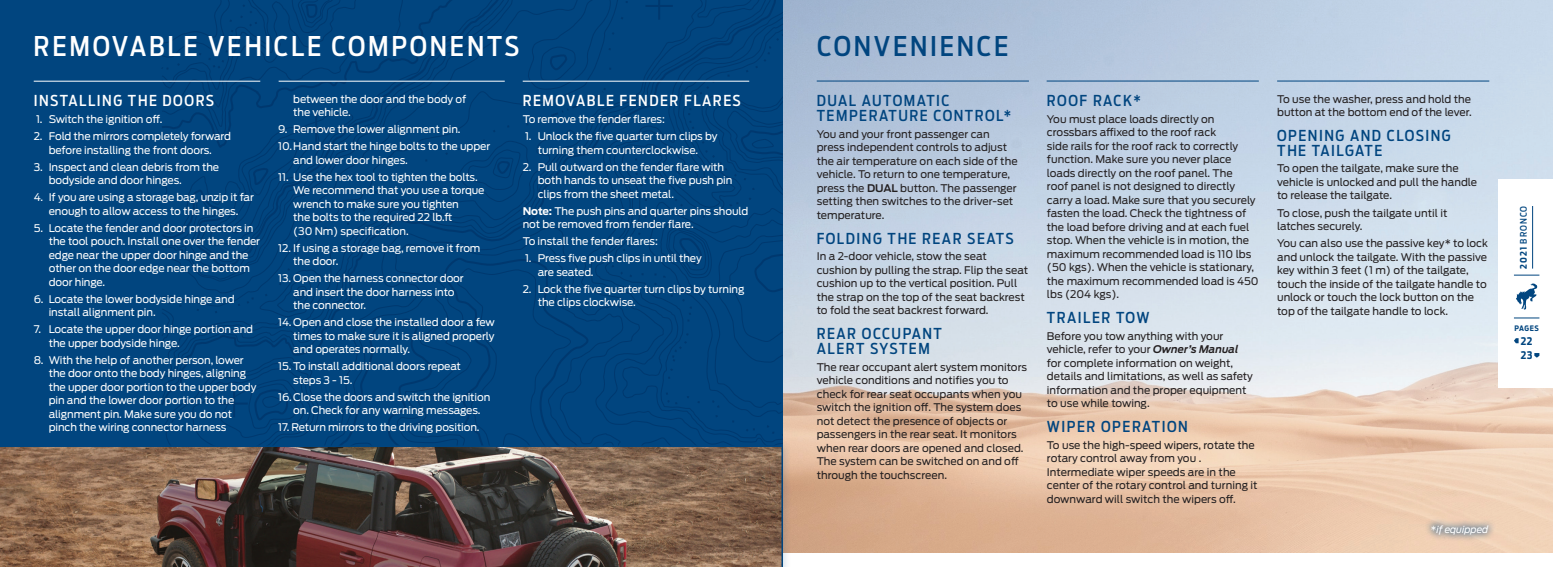
<style>
.page{position:relative;width:1566px;height:567px;background:#fff}
.page>*{position:absolute;margin:0;border:0;box-sizing:border-box;transform-origin:0 0}
.t1{font:500 27px "Ford Antenna Cond";letter-spacing:.1em;color:#fff}
.t2{font:500 27px "Ford Antenna Cond";letter-spacing:.1em;color:#01457f}
.t3{font:500 15px/15px "Ford Antenna Cond";letter-spacing:.1em;color:#01457f}
.t4{font:500 15px "Ford Antenna Cond";letter-spacing:.1em;color:#fff}
.t5{font:10.5px/13.5px "Ford Antenna";color:#231f20}
.t6{font:10.5px/13.5px "Ford Antenna";letter-spacing:-.01em;color:#fff}
.t7{font:700 10.5px "Ford Antenna Cond";color:#01457f}
.t8{font:italic 9.75px "Ford Antenna";letter-spacing:-.01em;color:#fff}
.t9{font:500 9px "Ford Antenna Cond";letter-spacing:.115em;color:#01457f}
.t10{font:700 7.5px "Ford Antenna Cond";letter-spacing:.07em;color:#01457f}
.s1{font-weight:600}
.s2{font-weight:700}
.s3{font-weight:600;font-style:italic}
.s4{font-style:normal}
</style>
<div class="page">
<div style="left:0;top:0;width:783px;height:567px;background:#01457f"></div>
<svg style="left:160px;top:0;width:623px;height:129px"></svg>
<svg style="left:610px;top:33px;width:173px;height:96px"></svg>
<svg style="left:162px;top:129px;width:621px;height:309px"></svg>
<img style="left:783px;top:0;width:769px;height:553px">
<div style="left:0;top:438px;width:792px;height:129px;background:#01457f;opacity:.2"></div>
<img style="left:0;top:446px;width:783px;height:121px">
<div style="left:1424px;top:518px;width:72px;height:24px;background:#01457f;opacity:.75"></div>
<hr style="left:284px;top:81px;width:222px;height:1px;background:#01457f">
<hr style="left:1047px;top:81px;width:212px;height:1px;background:#01457f">
<hr style="left:817px;top:81px;width:212px;height:1px;background:#01457f">
<hr style="left:1277px;top:81px;width:212px;height:1px;background:#01457f">
<hr style="left:523px;top:81px;width:226px;height:1px;background:#fff">
<hr style="left:279px;top:81px;width:226px;height:1px;background:#fff">
<hr style="left:34px;top:81px;width:226px;height:1px;background:#fff">
<div style="left:1498px;top:179px;width:68px;height:209px;background:#fff"></div>
<hr style="left:1532px;top:206px;width:1px;height:63px;background:#01457f">
<svg style="left:1514px;top:318px;width:25px;height:1px"></svg>
<svg style="left:1514px;top:338px;width:25px;height:20px"></svg>
<svg style="left:1514px;top:275px;width:25px;height:1px"></svg>
<svg style="left:1516px;top:283px;width:21px;height:27px"></svg>
<p class="t1" style="left:34px;top:23px;width:487px">REMOVABLE VEHICLE COMPONENTS</p>
<p class="t2" style="left:817px;top:23px;width:193px">CONVENIENCE</p>
<p class="t4" style="left:34px;top:88px;width:182px">INSTALLING THE DOORS</p>
<p class="t6" style="left:36px;top:111px;width:128px">1. Switch the ignition off.</p>
<p class="t6" style="left:34px;top:128px;width:199px;text-align:center">2. Fold the mirrors completely forward before installing the front doors.</p>
<p class="t6" style="left:49px;top:159px;width:172px;text-indent:-15px">3. Inspect and clean debris from the bodyside and door hinges.</p>
<p class="t6" style="left:34px;top:189px;width:222px;text-align:center">4. If you are using a storage bag, unzip it far enough to allow access to the hinges.</p>
<p class="t6" style="left:49px;top:220px;width:213px;text-indent:-15px">5. Locate the fender and door protectors in the tool pouch. Install one over the fender edge near the upper door hinge and the other on the door edge near the bottom door hinge.</p>
<p class="t6" style="left:49px;top:291px;width:187px;text-indent:-15px">6. Locate the lower bodyside hinge and install alignment pin.</p>
<p class="t6" style="left:49px;top:322px;width:206px;text-indent:-15px">7. Locate the upper door hinge portion and the upper bodyside hinge.</p>
<p class="t6" style="left:49px;top:352px;width:209px;text-indent:-15px">8. With the help of another person, lower the door onto the body hinges, aligning the upper door portion to the upper body pin and the lower door portion to the alignment pin. Make sure you do not pinch the wiring connector harness</p>
<p class="t6" style="left:293px;top:91px;width:174px">between the door and the body of the vehicle.</p>
<p class="t6" style="left:278px;top:122px;width:184px">9. Remove the lower alignment pin.</p>
<p class="t6" style="left:293px;top:139px;width:199px;text-indent:-15px">10.Hand start the hinge bolts to the upper and lower door hinges.</p>
<p class="t6" style="left:293px;top:169px;width:193px;text-indent:-15px">11. Use the hex tool to tighten the bolts.<br>We recommend that you use a torque wrench to make sure you tighten<br>the bolts to the required 22 lb.ft<br>(30 Nm) specification.</p>
<p class="t6" style="left:293px;top:240px;width:189px;text-indent:-15px">12. If using a storage bag, remove it from the door.</p>
<p class="t6" style="left:293px;top:271px;width:172px;text-indent:-15px">13. Open the harness connector door and insert the door harness into the connector.</p>
<p class="t6" style="left:293px;top:315px;width:203px;text-align:justify;text-indent:-15px">14. Open and close the installed door a few times to make sure it is aligned properly and operates normally.</p>
<p class="t6" style="left:293px;top:359px;width:169px;text-indent:-15px">15. To install additional doors repeat steps 3 - 15.</p>
<p class="t6" style="left:278px;top:389px;width:214px;text-align:center">16.Close the doors and switch the ignition on. Check for any warning messages.</p>
<p class="t6" style="left:278px;top:420px;width:203px">17. Return mirrors to the driving position.</p>
<p class="t3" style="left:817px;top:91px;width:196px">DUAL AUTOMATIC<br>TEMPERATURE CONTROL*</p>
<p class="t5" style="left:817px;top:126px;width:202px">You and your front passenger can press independent controls to adjust the air temperature on each side of the vehicle. To return to one temperature, press the <span class="s1">DUAL</span> button. The passenger setting then switches to the driver-set temperature.</p>
<p class="t3" style="left:817px;top:229px;width:199px">FOLDING THE REAR SEATS</p>
<p class="t5" style="left:817px;top:249px;width:213px">In a 2-door vehicle, stow the seat cushion by pulling the strap. Flip the seat cushion up to the vertical position. Pull the strap on the top of the seat backrest to fold the seat backrest forward.</p>
<p class="t3" style="left:817px;top:324px;width:127px">REAR OCCUPANT<br>ALERT SYSTEM</p>
<p class="t5" style="left:817px;top:359px;width:212px">The rear occupant alert system monitors vehicle conditions and notifies you to check for rear seat occupants when you switch the ignition off. The system does not detect the presence of objects or passengers in the rear seat. It monitors when rear doors are opened and closed.<br>The system can be switched on and off through the touchscreen.</p>
<p class="t4" style="left:523px;top:88px;width:220px">REMOVABLE FENDER FLARES</p>
<p class="t6" style="left:523px;top:111px;width:144px">To remove the fender flares:</p>
<p class="t6" style="left:538px;top:128px;width:181px;text-indent:-13px">1. Unlock the five quarter turn clips by turning them counterclockwise.</p>
<p class="t6" style="left:538px;top:159px;width:196px;text-indent:-15px">2. Pull outward on the fender flare with both hands to unseat the five push pin clips from the sheet metal.</p>
<p class="t6" style="left:523px;top:203px;width:227px"><span class="s2">Note:</span> The push pins and quarter pins should not be removed from fender flare.</p>
<p class="t6" style="left:523px;top:234px;width:137px">To install the fender flares:</p>
<p class="t6" style="left:538px;top:251px;width:166px;text-indent:-13px">1. Press five push clips in until they are seated.</p>
<p class="t6" style="left:538px;top:281px;width:208px;text-indent:-15px">2. Lock the five quarter turn clips by turning the clips clockwise.</p>
<p class="t3" style="left:1047px;top:91px;width:95px">ROOF RACK*</p>
<p class="t5" style="left:1047px;top:111px;width:213px">You must place loads directly on crossbars affixed to the roof rack<br>side rails for the roof rack to correctly function. Make sure you never place loads directly on the roof panel. The<br>roof panel is not designed to directly carry a load. Make sure that you securely fasten the load. Check the tightness of the load before driving and at each fuel stop. When the vehicle is in motion, the maximum recommended load is 110 lbs (50 kgs). When the vehicle is stationary, the maximum recommended load is 450 lbs (204 kgs).</p>
<p class="t3" style="left:1047px;top:308px;width:104px">TRAILER TOW</p>
<p class="t5" style="left:1047px;top:328px;width:208px">Before you tow anything with your vehicle, refer to your <span class="s3">Owner’s Manual </span>for complete information on weight, details and limitations, as well as safety information and the proper equipment to use while towing.</p>
<p class="t3" style="left:1047px;top:417px;width:142px">WIPER OPERATION</p>
<p class="t5" style="left:1047px;top:437px;width:212px">To use the high-speed wipers, rotate the rotary control away from you .<br>Intermediate wiper speeds are in the center of the rotary control and turning it downward will switch the wipers off.</p>
<p class="t5" style="left:1277px;top:91px;width:196px">To use the washer, press and hold the button at the bottom end of the lever.</p>
<p class="t3" style="left:1277px;top:126px;width:175px">OPENING AND CLOSING<br>THE TAILGATE</p>
<p class="t5" style="left:1277px;top:161px;width:202px">To open the tailgate, make sure the vehicle is unlocked and pull the handle to release the tailgate.</p>
<p class="t5" style="left:1277px;top:205px;width:172px">To close, push the tailgate until it latches securely.</p>
<p class="t5" style="left:1277px;top:235px;width:212px">You can also use the passive key* to lock and unlock the tailgate. With the passive key within 3 feet (1 m) of the tailgate, touch the inside of the tailgate handle to unlock or touch the lock button on the top of the tailgate handle to lock.</p>
<p class="t8" style="left:1431px;top:521px;width:59px"><span class="s4">*</span>if equipped</p>
<p class="t9" style="left:1516px;top:269px;width:64px;rotate:-90deg"><span class="s2">2021</span> BRONCO</p>
<p class="t10" style="left:1514px;top:321px;width:26px">PAGES</p>
<p class="t7" style="left:1521px;top:332px;width:13px">22</p>
<p class="t7" style="left:1521px;top:346px;width:13px">23</p>
</div>
